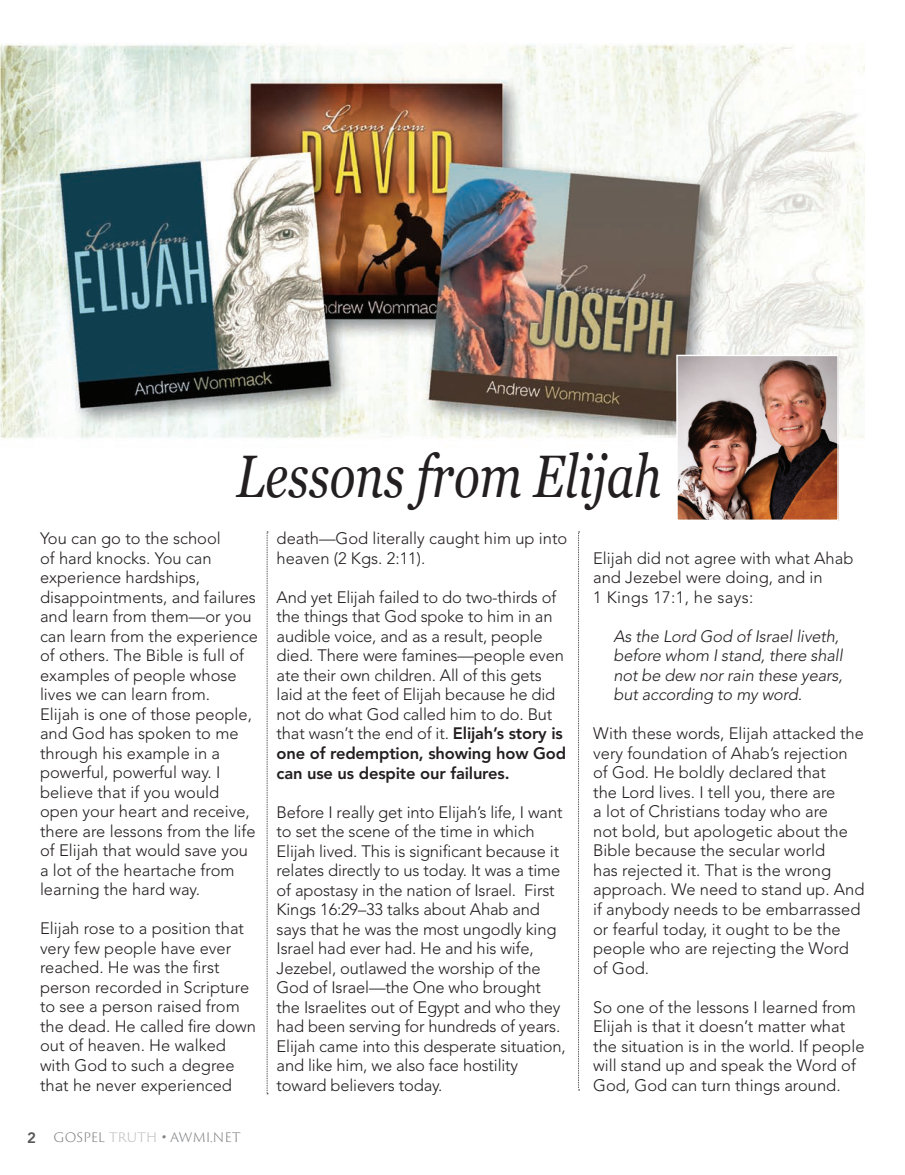
<style>
.page{position:relative;width:905px;height:1175px;background:#fff}
.page>*{position:absolute;margin:0;border:0;box-sizing:border-box;transform-origin:0 0}
.t1{font:italic 60px "Georgia";color:#231f20;scale:.8 1}
.t2{font:300 16.5px/19.5px "Avenir LT Std";color:#231f20}
.t3{font:italic 300 16.5px/19.5px "Avenir LT Std";letter-spacing:-.01em;color:#231f20}
.t4{font:300 15px "Trajan Sans Pro";letter-spacing:-.01em;color:#808285}
.s1{font-family:"Avenir LT Std";font-weight:800;color:#57585a}
.s2{color:#bcbdc0}
.s3{font-family:"Avenir LT Std";font-style:italic;font-size:9px}
.s4{font-weight:800}
</style>
<div class="page">
<img style="left:0;top:44px;width:865px;height:477px">
<svg style="left:267px;top:531px;width:1px;height:563px"></svg>
<svg style="left:578px;top:531px;width:1px;height:559px"></svg>
<img style="left:678px;top:357px;width:158px;height:162px">
<div style="left:676px;top:355px;width:162px;height:166px;border:1px solid #fff"></div>
<h1 class="t1" style="left:236px;top:438px;width:532px">Lessons from Elijah</h1>
<p class="t2" style="left:40px;top:529px;width:219px">You can go to the school<br>of hard knocks. You can experience hardships, disappointments, and failures and learn from them—or you can learn from the experience of others. The Bible is full of examples of people whose lives we can learn from.<br>Elijah is one of those people, and God has spoken to me through his example in a powerful, powerful way. I believe that if you would open your heart and receive, there are lessons from the life of Elijah that would save you a lot of the heartache from learning the hard way.</p>
<p class="t2" style="left:40px;top:919px;width:217px">Elijah rose to a position that very few people have ever reached. He was the first person recorded in Scripture to see a person raised from the dead. He called fire down out of heaven. He walked with God to such a degree that he never experienced</p>
<p class="t4" style="left:27px;top:1126px;width:215px"><span class="s1">2</span> GOSPEL <span class="s2">TRUTH</span> <span class="s3">•</span> AWMI.NET</p>
<p class="t2" style="left:276px;top:529px;width:292px">death—God literally caught him up into heaven (2 Kgs. 2:11).</p>
<p class="t2" style="left:276px;top:587px;width:291px">And yet Elijah failed to do two-thirds of the things that God spoke to him in an audible voice, and as a result, people died. There were famines—people even ate their own children. All of this gets laid at the feet of Elijah because he did not do what God called him to do. But that wasn’t the end of it. <span class="s4">Elijah’s story is one of redemption, showing how God can use us despite our failures.</span></p>
<p class="t2" style="left:276px;top:802px;width:291px">Before I really get into Elijah’s life, I want to set the scene of the time in which Elijah lived. This is significant because it relates directly to us today. It was a time of apostasy in the nation of Israel. First Kings 16:29–33 talks about Ahab and says that he was the most ungodly king Israel had ever had. He and his wife, Jezebel, outlawed the worship of the God of Israel—the One who brought the Israelites out of Egypt and who they had been serving for hundreds of years.<br>Elijah came into this desperate situation, and like him, we also face hostility toward believers today.</p>
<p class="t2" style="left:593px;top:548px;width:262px">Elijah did not agree with what Ahab and Jezebel were doing, and in<br>1 Kings 17:1, he says:</p>
<p class="t3" style="left:613px;top:626px;width:231px">As the Lord God of Israel liveth, before whom I stand, there shall not be dew nor rain these years, but according to my word.</p>
<p class="t2" style="left:593px;top:724px;width:273px">With these words, Elijah attacked the very foundation of Ahab’s rejection of God. He boldly declared that<br>the Lord lives. I tell you, there are<br>a lot of Christians today who are<br>not bold, but apologetic about the<br>Bible because the secular world<br>has rejected it. That is the wrong approach. We need to stand up. And if anybody needs to be embarrassed or fearful today, it ought to be the people who are rejecting the Word of God.</p>
<p class="t2" style="left:593px;top:997px;width:273px">So one of the lessons I learned from Elijah is that it doesn’t matter what the situation is in the world. If people will stand up and speak the Word of God, God can turn things around.</p>
</div>
